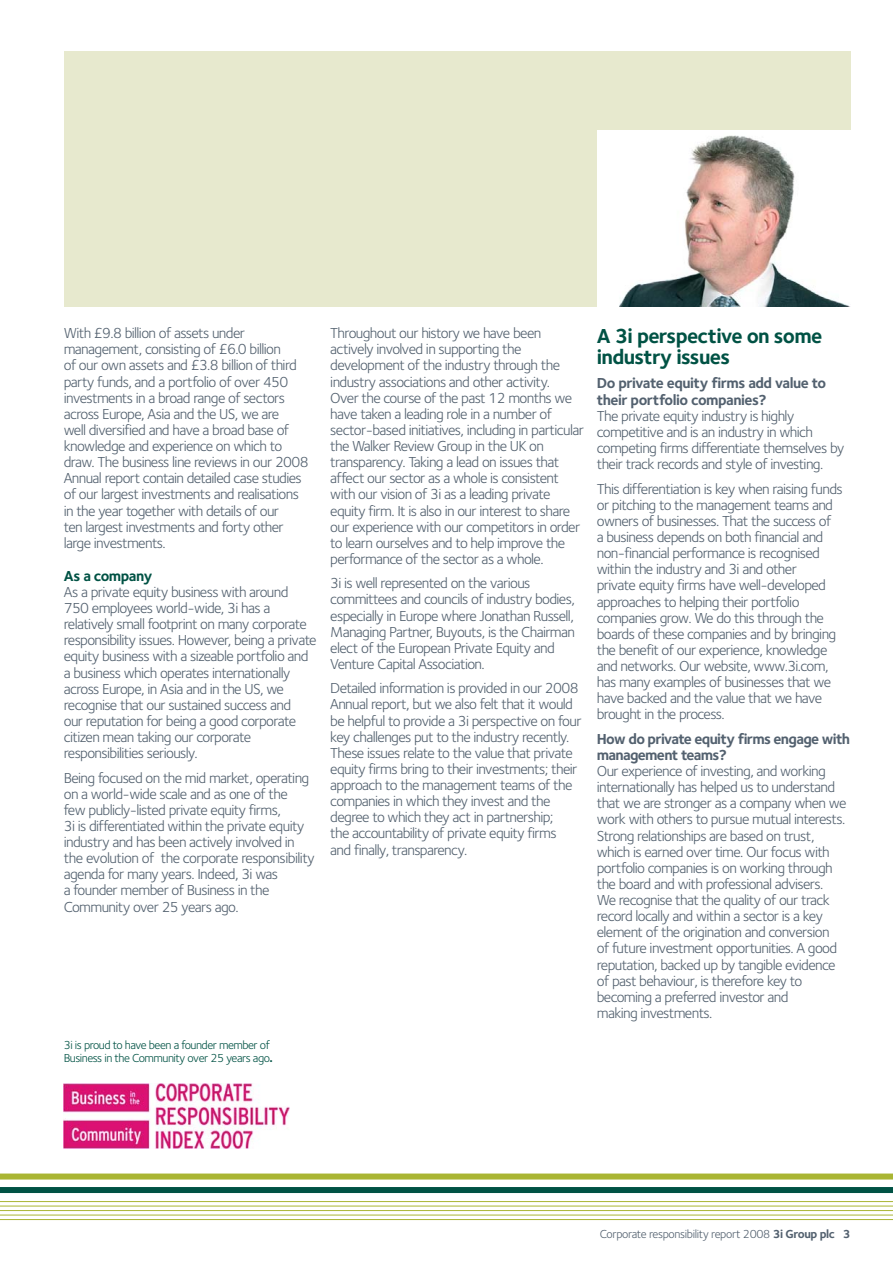
<style>
.page{position:relative;width:893px;height:1263px;background:#fff}
.page>*{position:absolute;margin:0;border:0;box-sizing:border-box;transform-origin:0 0}
.t1{font:700 21px/21px "Foundry Sterling";letter-spacing:-.035em;color:#005244}
.t2{font:15px/16.2px "Foundry Sterling";letter-spacing:-.04em;color:#53616f}
.t3{font:700 15px/16.5px "Foundry Sterling";letter-spacing:-.045em;color:#53616f}
.t4{font:700 15px "Foundry Sterling";letter-spacing:-.03em;color:#005244}
.t5{font:12px/13.5px "Foundry Sterling";letter-spacing:-.04em;color:#005244}
.t6{font:12px "Foundry Sterling";letter-spacing:-.03em;color:#53616f}
.s1{font-weight:700}
</style>
<div class="page">
<div style="left:64px;top:51px;width:786px;height:255px;background:#e7e9ce"></div>
<div style="left:0;top:1174px;width:892px;height:6px;background:#a9b533"></div>
<div style="left:0;top:1187px;width:892px;height:6px;background:#005244"></div>
<hr style="left:0;top:1201px;width:892px;height:1px;background:#a9b533">
<hr style="left:0;top:1206px;width:892px;height:1px;background:#a9b533">
<hr style="left:0;top:1210px;width:892px;height:1px;background:#a9b533">
<hr style="left:0;top:1215px;width:892px;height:1px;background:#a9b533">
<hr style="left:0;top:1219px;width:892px;height:1px;background:#a9b533">
<img style="left:597px;top:131px;width:253px;height:175px">
<img style="left:64px;top:1084px;width:225px;height:64px">
<p class="t2" style="left:64px;top:326px;width:246px">With £9.8 billion of assets under management, consisting of £6.0 billion<br>of our own assets and £3.8 billion of third party funds, and a portfolio of over 450 investments in a broad range of sectors across Europe, Asia and the US, we are<br>well diversified and have a broad base of knowledge and experience on which to draw. The business line reviews in our 2008<br>Annual report contain detailed case studies of our largest investments and realisations in the year together with details of our<br>ten largest investments and forty other large investments.</p>
<p class="t4" style="left:64px;top:570px;width:90px">As a company</p>
<p class="t2" style="left:64px;top:585px;width:254px">As a private equity business with around 750 employees world-wide, 3i has a relatively small footprint on many corporate responsibility issues. However, being a private equity business with a sizeable portfolio and a business which operates internationally across Europe, in Asia and in the US, we recognise that our sustained success and<br>our reputation for being a good corporate citizen mean taking our corporate responsibilities seriously.</p>
<p class="t2" style="left:64px;top:771px;width:253px">Being focused on the mid market, operating on a world-wide scale and as one of the<br>few publicly-listed private equity firms,<br>3i is differentiated within the private equity industry and has been actively involved in the evolution of the corporate responsibility agenda for many years. Indeed, 3i was<br>a founder member of Business in the Community over 25 years ago.</p>
<p class="t5" style="left:64px;top:1039px;width:211px">3i is proud to have been a founder member of<br>Business in the Community over 25 years ago<span class="s1">.</span></p>
<p class="t2" style="left:330px;top:326px;width:255px">Throughout our history we have been actively involved in supporting the development of the industry through the industry associations and other activity.<br>Over the course of the past 12 months we have taken a leading role in a number of sector-based initiatives, including in particular the Walker Review Group in the UK on transparency. Taking a lead on issues that affect our sector as a whole is consistent with our vision of 3i as a leading private equity firm. It is also in our interest to share our experience with our competitors in order to learn ourselves and to help improve the performance of the sector as a whole.</p>
<p class="t2" style="left:330px;top:577px;width:246px">3i is well represented on the various committees and councils of industry bodies, especially in Europe where Jonathan Russell, Managing Partner, Buyouts, is the Chairman elect of the European Private Equity and Venture Capital Association.</p>
<p class="t2" style="left:330px;top:682px;width:253px">Detailed information is provided in our 2008<br>Annual report, but we also felt that it would be helpful to provide a 3i perspective on four key challenges put to the industry recently.<br>These issues relate to the value that private equity firms bring to their investments; their approach to the management teams of the companies in which they invest and the degree to which they act in partnership;<br>the accountability of private equity firms<br>and finally, transparency.</p>
<h1 class="t1" style="left:597px;top:327px;width:227px">A 3i perspective on some industry issues</h1>
<p class="t3" style="left:597px;top:376px;width:231px">Do private equity firms add value to their portfolio companies?</p>
<p class="t2" style="left:597px;top:409px;width:249px">The private equity industry is highly competitive and is an industry in which competing firms differentiate themselves by their track records and style of investing.</p>
<p class="t2" style="left:597px;top:482px;width:247px">This differentiation is key when raising funds or pitching to the management teams and owners of businesses. That the success of<br>a business depends on both financial and non-financial performance is recognised within the industry and 3i and other<br>private equity firms have well-developed approaches to helping their portfolio companies grow. We do this through the boards of these companies and by bringing the benefit of our experience, knowledge and networks. Our website, www.3i.com, has many examples of businesses that we have backed and the value that we have brought in the process.</p>
<p class="t3" style="left:597px;top:732px;width:255px">How do private equity firms engage with management teams?</p>
<p class="t2" style="left:597px;top:764px;width:251px">Our experience of investing, and working internationally has helped us to understand that we are stronger as a company when we work with others to pursue mutual interests.<br>Strong relationships are based on trust, which is earned over time. Our focus with portfolio companies is on working through the board and with professional advisers.<br>We recognise that the quality of our track record locally and within a sector is a key element of the origination and conversion<br>of future investment opportunities. A good reputation, backed up by tangible evidence of past behaviour, is therefore key to becoming a preferred investor and<br>making investments.</p>
<p class="t6" style="left:600px;top:1229px;width:252px">Corporate responsibility report 2008 <span class="s1">3i Group plc 3</span></p>
</div>
